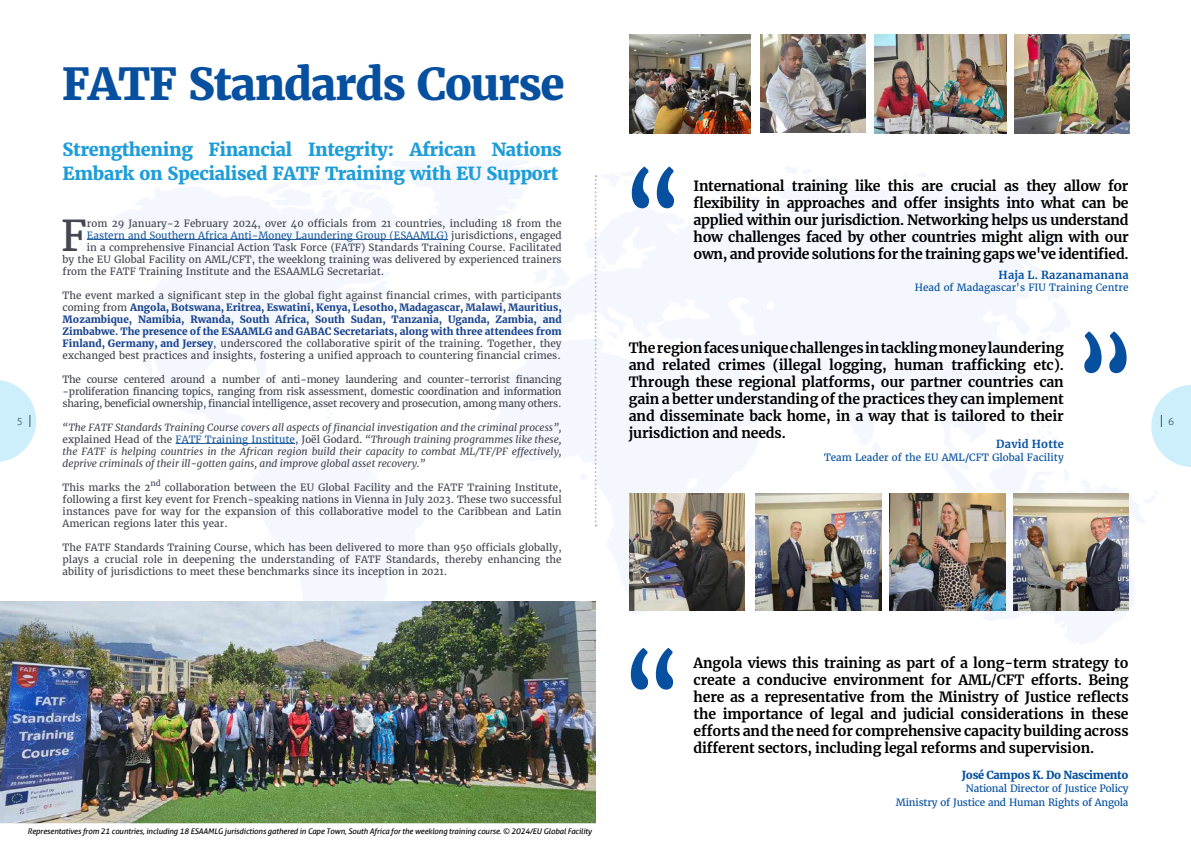
<style>
.page{position:relative;width:1191px;height:842px;background:#fff}
.page>*{position:absolute;margin:0;border:0;box-sizing:border-box;transform-origin:0 0}
.t1{font:800 90px "Merriweather";color:#06509f}
.t2{font:800 44px "Merriweather";letter-spacing:-.03em;color:#06509f}
.t3{font:42.3px "Merriweather";color:#434751}
.t4{font:800 18px/24px "Merriweather";letter-spacing:-.02em;color:#1e9dd8}
.t5{font:700 14px/17px "Merriweather";letter-spacing:-.01em;color:#000;text-align:justify}
.t6{font:700 11px "Merriweather";letter-spacing:.02em;color:#06509f}
.t7{font:900 11px "Merriweather";letter-spacing:-.02em;color:#06509f}
.t8{font:10px/12px "Merriweather";color:#434751;text-align:justify}
.t9{font:900 10px/12px "Merriweather";color:#1c468f;text-align:justify}
.t10{font:italic 10px/12px "Merriweather";color:#434751;text-align:justify}
.t11{font:10px "Merriweather";color:#215e9e}
.t12{font:10px "Merriweather";color:#06509f}
.t13{font:10px/14.8px "Merriweather";letter-spacing:-.02em;color:#06509f;text-align:right}
.t14{font:300 10px "Aller";color:#434751}
.t15{font:italic 8px "Aller";letter-spacing:-.02em;color:#000}
.t16{font:8px "Merriweather";color:#434751}
.s1{color:#434751}
.s2{font-weight:400;color:#434751}
.s3{font-weight:400}
.s4{font-style:normal}
.s5{font-style:normal;color:#215e9e}
</style>
<div class="page">
<svg style="left:0;top:380px;width:36px;height:82px"></svg>
<svg style="left:495px;top:177px;width:576px;height:438px;fill:#f4f8fe"></svg>
<svg style="left:68px;top:237px;width:19px;height:6px"></svg>
<div style="left:580px;top:474px;width:7px;height:6px;background:#f4f8fe;border-radius:50%"></div>
<svg style="left:533px;top:255px;width:37px;height:34px"></svg>
<svg style="left:275px;top:161px;width:271px;height:88px"></svg>
<svg style="left:91px;top:186px;width:339px;height:415px"></svg>
<svg style="left:369px;top:476px;width:9px;height:5px"></svg>
<svg style="left:242px;top:378px;width:100px;height:67px"></svg>
<svg style="left:679px;top:342px;width:9px;height:3px"></svg>
<svg style="left:871px;top:440px;width:10px;height:16px"></svg>
<svg style="left:593px;top:171px;width:43px;height:355px"></svg>
<svg style="left:649px;top:341px;width:11px;height:4px"></svg>
<svg style="left:778px;top:547px;width:6px;height:5px"></svg>
<svg style="left:744px;top:524px;width:18px;height:52px"></svg>
<svg style="left:1008px;top:180px;width:11px;height:3px"></svg>
<svg style="left:707px;top:183px;width:33px;height:28px"></svg>
<svg style="left:785px;top:166px;width:26px;height:9px"></svg>
<svg style="left:916px;top:173px;width:12px;height:5px"></svg>
<svg style="left:902px;top:175px;width:7px;height:5px"></svg>
<img style="left:629px;top:493px;width:115px;height:118px">
<hr style="left:87px;top:239px;width:361px;height:1px;background:#215e9e">
<hr style="left:176px;top:443px;width:119px;height:1px;background:#215e9e">
<img style="left:0;top:601px;width:595px;height:222px">
<svg style="left:0;top:823px;width:596px;height:1px"></svg>
<img style="left:629px;top:34px;width:121px;height:100px">
<img style="left:889px;top:493px;width:45px;height:118px">
<img style="left:1014px;top:34px;width:115px;height:100px">
<img style="left:874px;top:35px;width:132px;height:98px">
<img style="left:761px;top:34px;width:104px;height:99px">
<img style="left:934px;top:251px;width:257px;height:393px">
<h2 class="t2" style="left:62px;top:56px;width:504px">FATF Standards Course</h2>
<h3 class="t4" style="left:63px;top:138px;width:501px">Strengthening Financial Integrity: African Nations<br>Embark on Specialised FATF Training with EU Support</h3>
<h1 class="t1" style="left:623px;top:152px;width:61px">“</h1>
<p class="t5" style="left:693px;top:177px;width:436px">International training like this are crucial as they allow for flexibility in approaches and offer insights into what can be applied within our jurisdiction. Networking helps us understand how challenges faced by other countries might align with our own, and provide solutions for the training gaps we've identified.</p>
<p class="t6" style="left:998px;top:267px;width:131px">Haja L. Razanamanana</p>
<p class="t12" style="left:915px;top:282px;width:215px">Head of Madagascar's FIU Training Centre</p>
<h3 class="t3" style="left:61px;top:209px;width:28px">F</h3>
<p class="t8" style="left:87px;top:217px;width:476px">rom 29 January-2 February 2024, over 40 officials from 21 countries, including 18 from the</p>
<p class="t11" style="left:87px;top:229px;width:476px">Eastern and Southern Africa Anti-Money Laundering Group (ESAAMLG) <span class="s1">jurisdictions, engaged</span></p>
<p class="t8" style="left:87px;top:241px;width:476px">in a comprehensive Financial Action Task Force (FATF) Standards Training Course. Facilitated</p>
<p class="t8" style="left:63px;top:253px;width:500px">by the EU Global Facility on AML/CFT, the weeklong training was delivered by experienced trainers</p>
<p class="t8" style="left:63px;top:265px;width:323px">from the FATF Training Institute and the ESAAMLG Secretariat.</p>
<p class="t9" style="left:63px;top:289px;width:500px"><span class="s2">The event marked a significant step in the global fight against financial crimes, with participants coming from</span> Angola, Botswana, Eritrea, Eswatini, Kenya, Lesotho, Madagascar, Malawi, Mauritius, Mozambique, Namibia, Rwanda, South Africa, South Sudan, Tanzania, Uganda, Zambia, and Zimbabwe. The presence of the ESAAMLG and GABAC Secretariats, along with three attendees from Finland, Germany, and Jersey<span class="s3">,</span> <span class="s2">underscored the collaborative spirit of the training. Together, they exchanged best practices and insights, fostering a unified approach to countering financial crimes.</span></p>
<p class="t8" style="left:63px;top:373px;width:500px">The course centered around a number of anti-money laundering and counter-terrorist financing -proliferation financing topics, ranging from risk assessment, domestic coordination and information sharing, beneficial ownership, financial intelligence, asset recovery and prosecution, among many others.</p>
<p class="t10" style="left:63px;top:421px;width:500px">“The FATF Standards Training Course covers all aspects of financial investigation and the criminal process”, <span class="s4">explained Head of the</span> <span class="s5">FATF Training Institute</span><span class="s4">, Joël Godard.</span> “Through training programmes like these, the FATF is helping countries in the African region build their capacity to combat ML/TF/PF effectively, deprive criminals of their ill-gotten gains, and improve global asset recovery.”</p>
<p class="t8" style="left:63px;top:481px;width:89px">This marks the 2</p>
<p class="t5" style="left:629px;top:338px;width:436px">The region faces unique challenges in tackling money laundering and related crimes (illegal logging, human trafficking etc).<br>Through these regional platforms, our partner countries can gain a better understanding of the practices they can implement and disseminate back home, in a way that is tailored to their jurisdiction and needs.</p>
<p class="t6" style="left:996px;top:437px;width:69px">David Hotte</p>
<p class="t12" style="left:824px;top:451px;width:241px">Team Leader of the EU AML/CFT Global Facility</p>
<p class="t14" style="left:17px;top:415px;width:7px">5</p>
<p class="t14" style="left:1168px;top:415px;width:7px">6</p>
<p class="t16" style="left:150px;top:478px;width:12px">nd</p>
<p class="t8" style="left:63px;top:481px;width:500px;text-indent:102px">collaboration between the EU Global Facility and the FATF Training Institute, following a first key event for French-speaking nations in Vienna in July 2023. These two successful instances pave for way for the expansion of this collaborative model to the Caribbean and Latin American regions later this year.</p>
<p class="t8" style="left:63px;top:541px;width:500px">The FATF Standards Training Course, which has been delivered to more than 950 officials globally, plays a crucial role in deepening the understanding of FATF Standards, thereby enhancing the ability of jurisdictions to meet these benchmarks since its inception in 2021.</p>
<p class="t15" style="left:28px;top:826px;width:566px">Representatives from 21 countries, including 18 ESAAMLG jurisdictions gathered in Cape Town, South Africa for the weeklong training course. © 2024/EU Global Facility</p>
<h1 class="t1" style="left:622px;top:633px;width:61px">“</h1>
<p class="t5" style="left:693px;top:654px;width:436px">Angola views this training as part of a long-term strategy to create a conducive environment for AML/CFT efforts. Being here as a representative from the Ministry of Justice reflects the importance of legal and judicial considerations in these efforts and the need for comprehensive capacity building across different sectors, including legal reforms and supervision.</p>
<p class="t7" style="left:961px;top:767px;width:168px">José Campos K. Do Nascimento</p>
<p class="t13" style="left:896px;top:781px;width:234px">National Director of Justice Policy<br>Ministry of Justice and Human Rights of Angola</p>
</div>
